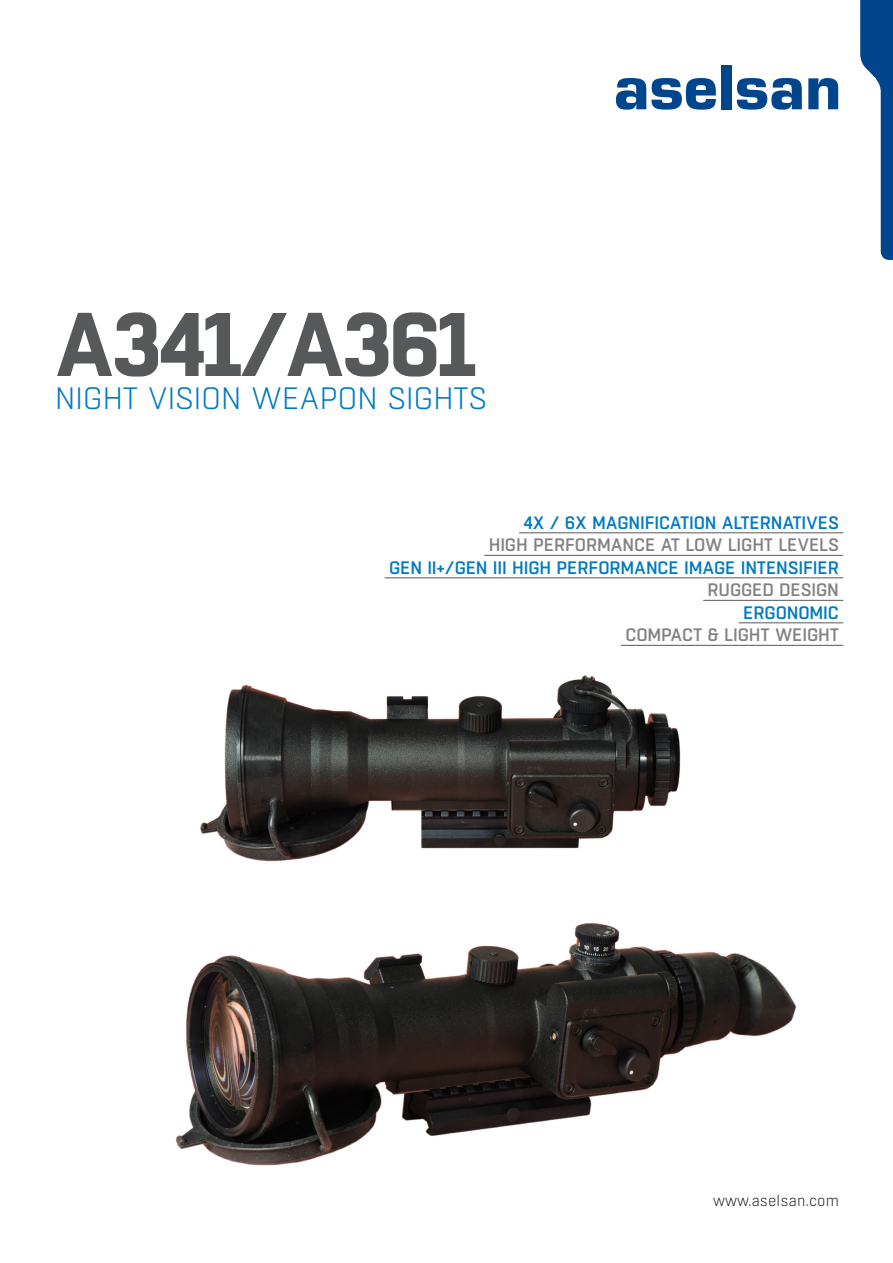
<style>
.page{position:relative;width:893px;height:1263px;background:#fff}
.page>*{position:absolute;margin:0;border:0;box-sizing:border-box;transform-origin:0 0}
.t1{font:700 90px "Boxed";letter-spacing:-.04em;color:#57585a}
.t2{font:300 30.9px "Boxed";letter-spacing:-.015em;color:#007ac2}
.t3{font:500 18px "Boxed";letter-spacing:-.01em;color:#007ac2}
.t4{font:500 18px "Boxed";letter-spacing:-.01em;color:#808285}
.t5{font:300 15px "Boxed";color:#231f20}
</style>
<div class="page">
<svg style="left:616px;top:78px;width:100px;height:32px"></svg>
<div style="left:721px;top:65px;width:10px;height:44px;background:#01468c"></div>
<svg style="left:737px;top:78px;width:65px;height:32px"></svg>
<svg style="left:808px;top:78px;width:30px;height:31px"></svg>
<svg style="left:860px;top:0;width:33px;height:260px"></svg>
<img style="left:176px;top:923px;width:620px;height:242px">
<img style="left:200px;top:675px;width:481px;height:187px">
<hr style="left:519px;top:533px;width:324px;height:1px;background:#57585a">
<hr style="left:484px;top:555px;width:359px;height:1px;background:#57585a">
<hr style="left:385px;top:578px;width:458px;height:1px;background:#57585a">
<hr style="left:703px;top:600px;width:140px;height:1px;background:#57585a">
<hr style="left:739px;top:623px;width:104px;height:1px;background:#57585a">
<hr style="left:621px;top:645px;width:222px;height:1px;background:#57585a">
<p class="t1" style="left:55px;top:284px;width:424px">A341/A361</p>
<p class="t2" style="left:55px;top:379px;width:434px">NIGHT VISION WEAPON SIGHTS</p>
<p class="t3" style="left:524px;top:511px;width:317px">4X / 6X MAGNIFICATION ALTERNATIVES</p>
<p class="t4" style="left:489px;top:533px;width:352px">HIGH PERFORMANCE AT LOW LIGHT LEVELS</p>
<p class="t3" style="left:389px;top:556px;width:451px">GEN II+/GEN III HIGH PERFORMANCE IMAGE INTENSIFIER</p>
<p class="t4" style="left:708px;top:578px;width:133px">RUGGED DESIGN</p>
<p class="t3" style="left:743px;top:601px;width:97px">ERGONOMIC</p>
<p class="t4" style="left:625px;top:623px;width:215px">COMPACT &amp; LIGHT WEIGHT</p>
<p class="t5" style="left:713px;top:1191px;width:127px">www.aselsan.com</p>
</div>
